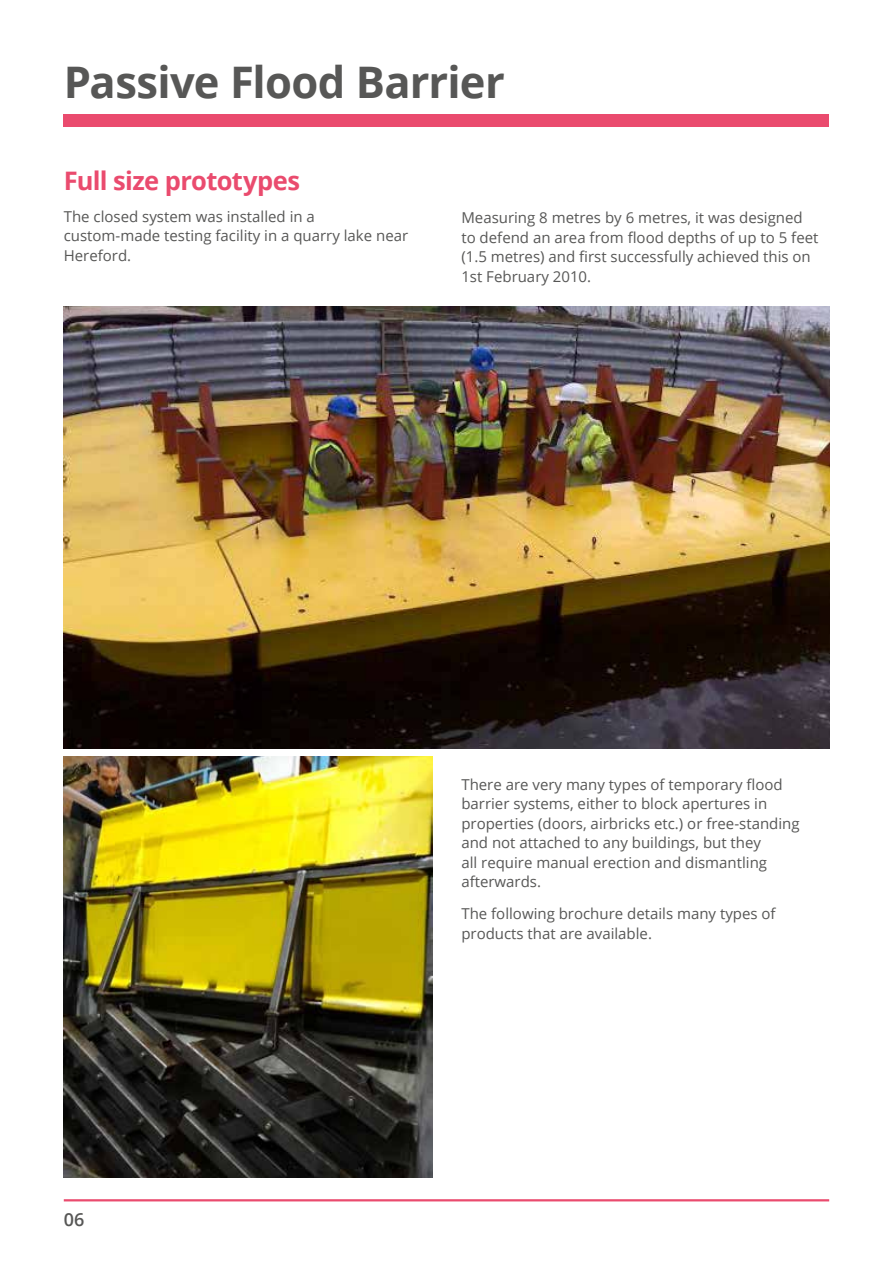
<style>
.page{position:relative;width:893px;height:1263px;background:#fff}
.page>*{position:absolute;margin:0;border:0;box-sizing:border-box;transform-origin:0 0}
.t1{font:700 43.5px "Open Sans";letter-spacing:-.015em;color:#575756}
.t2{font:700 25.5px "Open Sans";letter-spacing:-.025em;color:#ea4b6e}
.t3{font:600 18px "Open Sans";color:#575756}
.t4{font:15px/19.5px "Open Sans";color:#575756}
</style>
<div class="page">
<hr style="left:64px;top:1199px;width:765px;height:2px;background:#ea4b6e">
<div style="left:64px;top:115px;width:765px;height:12px;background:#ea4b6e"></div>
<img style="left:64px;top:757px;width:369px;height:421px">
<img style="left:64px;top:306px;width:765px;height:442px">
<h1 class="t1" style="left:64px;top:52px;width:442px">Passive Flood Barrier</h1>
<h2 class="t2" style="left:64px;top:162px;width:238px">Full size prototypes</h2>
<p class="t4" style="left:64px;top:206px;width:346px">The closed system was installed in a custom-made testing facility in a quarry lake near<br>Hereford.</p>
<p class="t4" style="left:461px;top:207px;width:359px">Measuring 8 metres by 6 metres, it was designed to defend an area from flood depths of up to 5 feet (1.5 metres) and first successfully achieved this on 1st February 2010.</p>
<p class="t3" style="left:64px;top:1207px;width:22px">06</p>
<p class="t4" style="left:461px;top:774px;width:340px">There are very many types of temporary flood barrier systems, either to block apertures in properties (doors, airbricks etc.) or free-standing and not attached to any buildings, but they<br>all require manual erection and dismantling afterwards.</p>
<p class="t4" style="left:461px;top:904px;width:316px">The following brochure details many types of products that are available.</p>
</div>
